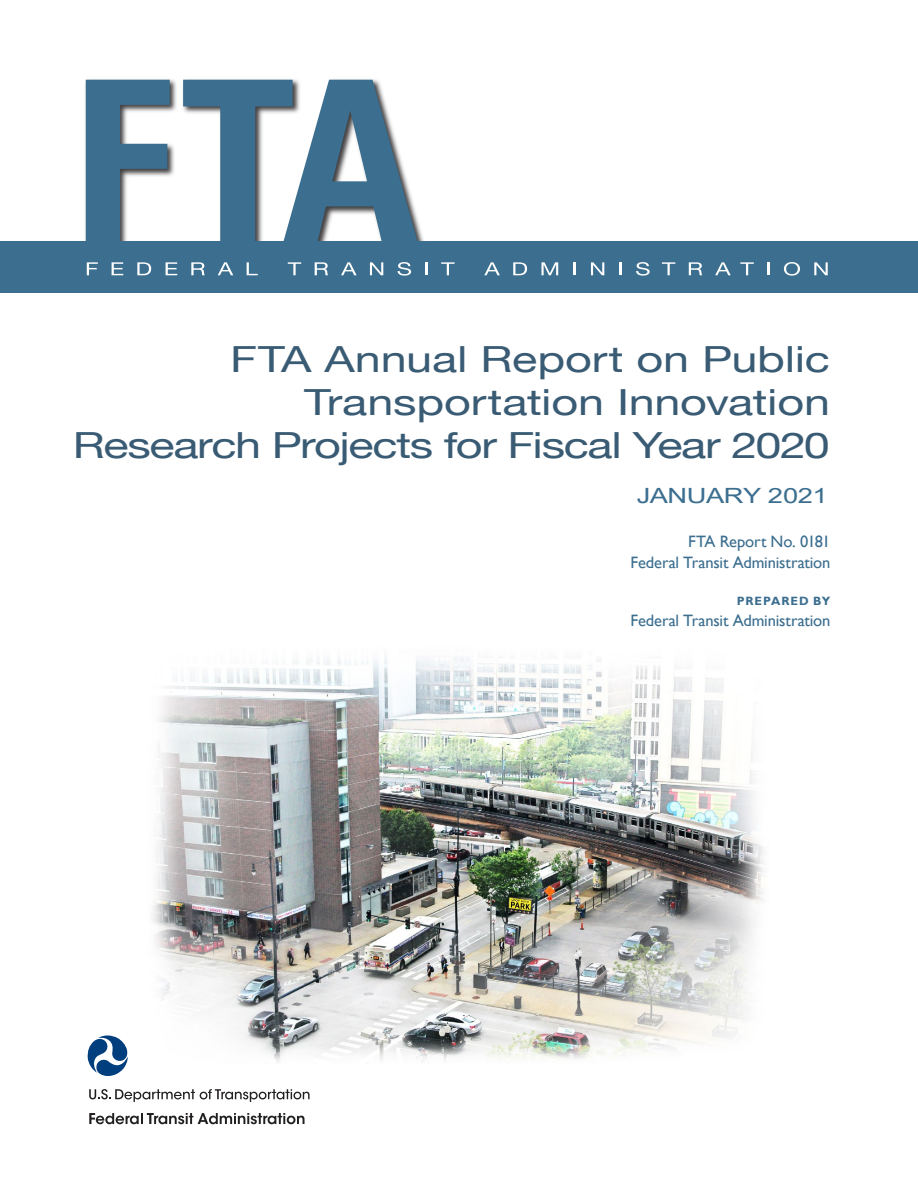
<style>
.page{position:relative;width:918px;height:1188px;background:#fff}
.page>*{position:absolute;margin:0;border:0;box-sizing:border-box;transform-origin:0 0}
.Cover__headline{font:36px/43.2px "Helvetica Neue";letter-spacing:-.01em;color:#395b74;text-align:right;scale:1.3 1}
.Cover__headline-2{font:36px "Helvetica Neue";letter-spacing:-.03em;color:#395b74;scale:1.3 1}
.Cover__Date{font:21px "Arial";letter-spacing:-.02em;color:#3b6e8f;scale:1.3 1}
.Cover__FTA_proj{font:16.5px/21px "Gill Sans";letter-spacing:-.01em;color:#3b6e8f;text-align:right}
.Cover__FTA_proj-2{font:700 12px "Gill Sans";letter-spacing:.075em;color:#3b6e8f}
</style>
<div class="page">
<img style="left:152px;top:657px;width:612px;height:405px">
<img style="left:83px;top:79px;width:345px;height:163px">
<svg style="left:86px;top:80px;width:84px;height:162px"></svg>
<svg style="left:183px;top:80px;width:235px;height:162px"></svg>
<div style="left:0;top:242px;width:918px;height:51px;background:#3b6e8f"></div>
<svg style="left:87px;top:262px;width:11px;height:13px"></svg>
<svg style="left:112px;top:262px;width:11px;height:13px"></svg>
<svg style="left:137px;top:262px;width:14px;height:13px"></svg>
<svg style="left:166px;top:262px;width:11px;height:13px"></svg>
<svg style="left:191px;top:262px;width:14px;height:13px"></svg>
<svg style="left:218px;top:262px;width:15px;height:13px"></svg>
<svg style="left:247px;top:262px;width:11px;height:13px"></svg>
<svg style="left:288px;top:262px;width:13px;height:13px"></svg>
<svg style="left:315px;top:262px;width:13px;height:13px"></svg>
<svg style="left:341px;top:262px;width:16px;height:13px"></svg>
<svg style="left:370px;top:262px;width:13px;height:13px"></svg>
<svg style="left:398px;top:262px;width:13px;height:14px"></svg>
<svg style="left:425px;top:262px;width:3px;height:13px"></svg>
<svg style="left:441px;top:262px;width:14px;height:13px"></svg>
<svg style="left:484px;top:262px;width:16px;height:13px"></svg>
<svg style="left:513px;top:262px;width:14px;height:13px"></svg>
<svg style="left:541px;top:262px;width:17px;height:13px"></svg>
<svg style="left:573px;top:262px;width:3px;height:13px"></svg>
<svg style="left:591px;top:262px;width:13px;height:13px"></svg>
<svg style="left:620px;top:262px;width:2px;height:13px"></svg>
<svg style="left:636px;top:262px;width:14px;height:14px"></svg>
<svg style="left:662px;top:262px;width:13px;height:13px"></svg>
<svg style="left:689px;top:262px;width:13px;height:13px"></svg>
<svg style="left:715px;top:262px;width:16px;height:13px"></svg>
<svg style="left:740px;top:262px;width:14px;height:13px"></svg>
<svg style="left:767px;top:262px;width:3px;height:13px"></svg>
<svg style="left:784px;top:262px;width:16px;height:14px"></svg>
<svg style="left:814px;top:262px;width:14px;height:13px"></svg>
<svg style="left:87px;top:1035px;width:41px;height:41px"></svg>
<svg style="left:89px;top:1089px;width:221px;height:13px"></svg>
<svg style="left:89px;top:1113px;width:216px;height:11px"></svg>
<h1 class="Cover__headline" style="left:230px;top:339px;width:463px">FTA Annual Report on Public<br>Transportation Innovation</h1>
<h1 class="Cover__headline-2" style="left:73px;top:419px;width:584px">Research Projects for Fiscal Year 2020</h1>
<h1 class="Cover__Date" style="left:637px;top:481px;width:148px">JANUARY 2021</h1>
<h1 class="Cover__FTA_proj" style="left:631px;top:531px;width:201px">FTA Report No. 0181<br>Federal Transit Administration</h1>
<h1 class="Cover__FTA_proj-2" style="left:737px;top:594px;width:95px">PREPARED BY</h1>
<h1 class="Cover__FTA_proj" style="left:631px;top:611px;width:201px">Federal Transit Administration</h1>
</div>
